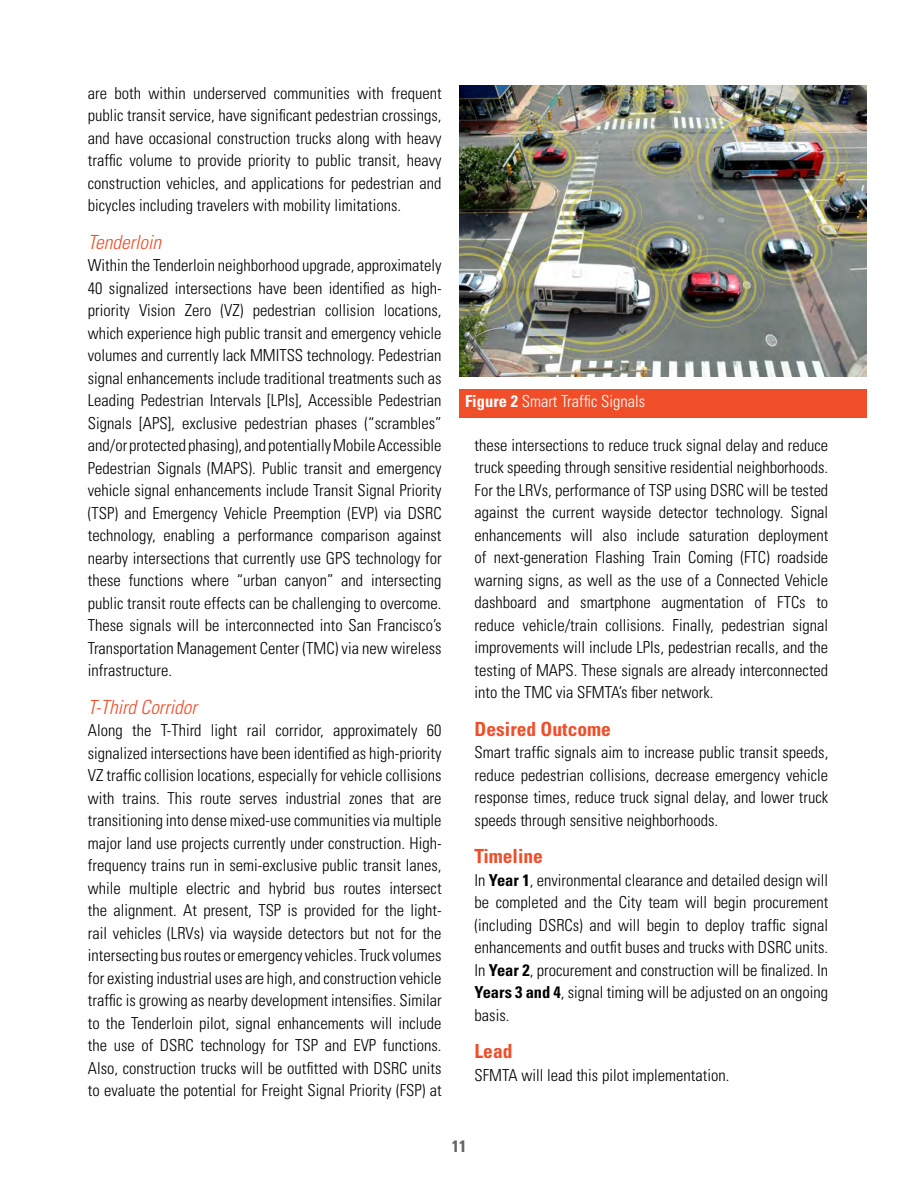
<style>
.page{position:relative;width:918px;height:1188px;background:#fff}
.page>*{position:absolute;margin:0;border:0;box-sizing:border-box;transform-origin:0 0}
.t1{font:700 condensed 19.5px "Univers";color:#f04e29}
.t2{font:italic 300 condensed 19.5px "Univers";color:#f04e29}
.t3{font:300 condensed 16.5px/22.5px "Univers";color:#000;text-align:justify}
.t4{font:300 condensed 16.5px "Univers";color:#fff}
.t5{font:700 condensed 16.5px "Univers";color:#636466}
.s1{font-weight:700}
</style>
<div class="page">
<img style="left:459px;top:86px;width:407px;height:290px">
<div style="left:459px;top:390px;width:407px;height:28px;background:#f04e29"></div>
<p class="t3" style="left:88px;top:82px;width:355px">are both within underserved communities with frequent public transit service, have significant pedestrian crossings, and have occasional construction trucks along with heavy traffic volume to provide priority to public transit, heavy construction vehicles, and applications for pedestrian and bicycles including travelers with mobility limitations.</p>
<p class="t2" style="left:88px;top:230px;width:75px">Tenderloin</p>
<p class="t3" style="left:88px;top:254px;width:355px">Within the Tenderloin neighborhood upgrade, approximately 40 signalized intersections have been identified as high&shy;priority Vision Zero (VZ) pedestrian collision locations, which experience high public transit and emergency vehicle volumes and currently lack MMITSS technology. Pedestrian signal enhancements include traditional treatments such as Leading Pedestrian Intervals [LPIs], Accessible Pedestrian Signals [APS], exclusive pedestrian phases (“scrambles” and/or protected phasing), and potentially Mobile Accessible Pedestrian Signals (MAPS). Public transit and emergency vehicle signal enhancements include Transit Signal Priority (TSP) and Emergency Vehicle Preemption (EVP) via DSRC technology, enabling a performance comparison against nearby intersections that currently use GPS technology for these functions where “urban canyon” and intersecting public transit route effects can be challenging to overcome.<br>These signals will be interconnected into San Francisco’s Transportation Management Center (TMC) via new wireless infrastructure.</p>
<p class="t2" style="left:88px;top:695px;width:111px">T-Third Corridor</p>
<p class="t3" style="left:88px;top:719px;width:355px">Along the T-Third light rail corridor, approximately 60 signalized intersections have been identified as high-priority VZ traffic collision locations, especially for vehicle collisions with trains. This route serves industrial zones that are transitioning into dense mixed-use communities via multiple major land use projects currently under construction. High&shy;frequency trains run in semi-exclusive public transit lanes, while multiple electric and hybrid bus routes intersect the alignment. At present, TSP is provided for the light&shy;rail vehicles (LRVs) via wayside detectors but not for the intersecting bus routes or emergency vehicles. Truck volumes for existing industrial uses are high, and construction vehicle traffic is growing as nearby development intensifies. Similar to the Tenderloin pilot, signal enhancements will include the use of DSRC technology for TSP and EVP functions.<br>Also, construction trucks will be outfitted with DSRC units to evaluate the potential for Freight Signal Priority (FSP) at</p>
<p class="t4" style="left:465px;top:392px;width:182px"><span class="s1">Figure 2</span> Smart Traffic Signals</p>
<p class="t3" style="left:475px;top:434px;width:355px">these intersections to reduce truck signal delay and reduce truck speeding through sensitive residential neighborhoods.<br>For the LRVs, performance of TSP using DSRC will be tested against the current wayside detector technology. Signal enhancements will also include saturation deployment of next-generation Flashing Train Coming (FTC) roadside warning signs, as well as the use of a Connected Vehicle dashboard and smartphone augmentation of FTCs to reduce vehicle/train collisions. Finally, pedestrian signal improvements will include LPIs, pedestrian recalls, and the testing of MAPS. These signals are already interconnected into the TMC via SFMTA’s fiber network.</p>
<p class="t1" style="left:475px;top:717px;width:138px">Desired Outcome</p>
<p class="t3" style="left:475px;top:741px;width:355px">Smart traffic signals aim to increase public transit speeds, reduce pedestrian collisions, decrease emergency vehicle response times, reduce truck signal delay, and lower truck speeds through sensitive neighborhoods.</p>
<p class="t1" style="left:475px;top:844px;width:70px">Timeline</p>
<p class="t3" style="left:475px;top:869px;width:355px">In <span class="s1">Year 1</span>, environmental clearance and detailed design will be completed and the City team will begin procurement (including DSRCs) and will begin to deploy traffic signal enhancements and outfit buses and trucks with DSRC units.<br>In <span class="s1">Year 2</span>, procurement and construction will be finalized. In <span class="s1">Years 3 and 4</span>, signal timing will be adjusted on an ongoing basis.</p>
<p class="t1" style="left:475px;top:1039px;width:39px">Lead</p>
<p class="t3" style="left:475px;top:1064px;width:256px">SFMTA will lead this pilot implementation.</p>
<p class="t5" style="left:452px;top:1136px;width:16px">11</p>
</div>
